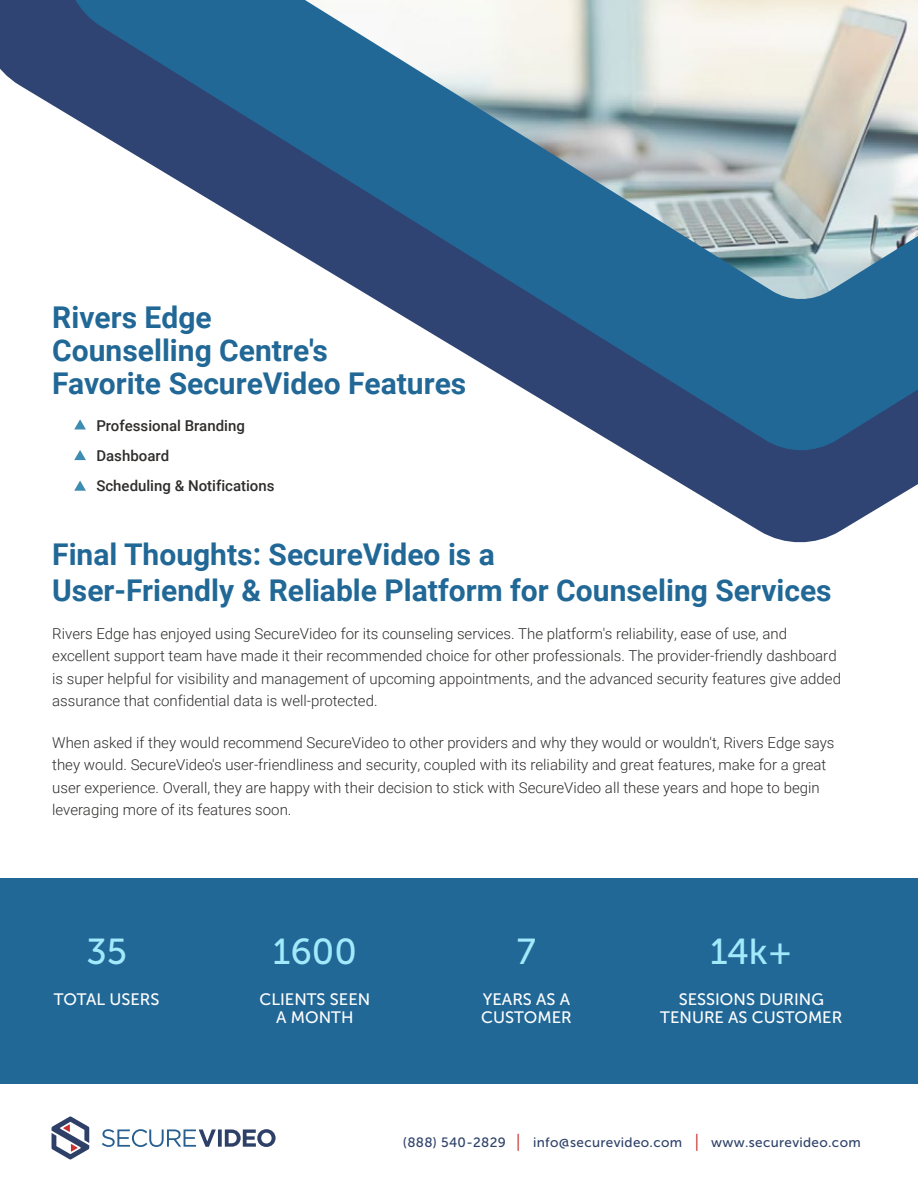
<style>
.page{position:relative;width:918px;height:1188px;background:#fff}
.page>*{position:absolute;margin:0;border:0;box-sizing:border-box;transform-origin:0 0}
.t1{font:36px "Museo Sans 500";color:#a2e9fc}
.t2{font:700 30px/33px "Roboto";color:#216897}
.t3{font:16.5px/18px "Museo Sans 500";color:#fff;text-align:center}
.t4{font:300 15px/22.5px "Roboto";color:#2f2d2c}
.t5{font:500 15px/30px "Roboto";color:#2f2d2c}
.t6{font:13.5px "Museo Sans 500";letter-spacing:.025em;color:#2f4269}
.s1{font-family:"Museo Sans 300";font-style:italic;font-size:18px;color:#ca2f30}
</style>
<div class="page">
<div style="left:0;top:878px;width:918px;height:206px;background:#216897"></div>
<svg style="left:0;top:0;width:918px;height:543px"></svg>
<svg style="left:64px;top:0;width:854px;height:454px"></svg>
<svg style="left:52px;top:1116px;width:37px;height:43px"></svg>
<svg style="left:218px;top:1129px;width:4px;height:18px"></svg>
<svg style="left:225px;top:1129px;width:51px;height:18px"></svg>
<svg style="left:102px;top:1129px;width:114px;height:18px"></svg>
<svg style="left:74px;top:450px;width:12px;height:10px"></svg>
<svg style="left:74px;top:481px;width:12px;height:10px"></svg>
<svg style="left:74px;top:419px;width:12px;height:10px"></svg>
<h2 class="t2" style="left:52px;top:299px;width:416px">Rivers Edge<br>Counselling Centre's<br>Favorite SecureVideo Features</h2>
<p class="t5" style="left:96px;top:410px;width:180px">Professional Branding<br>Dashboard<br>Scheduling &amp; Notifications</p>
<h2 class="t2" style="left:52px;top:536px;width:781px;line-height:36px">Final Thoughts: SecureVideo is a<br>User-Friendly &amp; Reliable Platform for Counseling Services</h2>
<p class="t4" style="left:52px;top:621px;width:790px">Rivers Edge has enjoyed using SecureVideo for its counseling services. The platform's reliability, ease of use, and excellent support team have made it their recommended choice for other professionals. The provider-friendly dashboard is super helpful for visibility and management of upcoming appointments, and the advanced security features give added assurance that confidential data is well-protected.</p>
<p class="t4" style="left:52px;top:731px;width:784px">When asked if they would recommend SecureVideo to other providers and why they would or wouldn't, Rivers Edge says they would. SecureVideo's user-friendliness and security, coupled with its reliability and great features, make for a great user experience. Overall, they are happy with their decision to stick with SecureVideo all these years and hope to begin leveraging more of its features soon.</p>
<h1 class="t1" style="left:273px;top:931px;width:86px">1600</h1>
<p class="t3" style="left:259px;top:991px;width:112px">CLIENTS SEEN<br>A MONTH</p>
<h1 class="t1" style="left:86px;top:931px;width:42px">35</h1>
<h1 class="t1" style="left:710px;top:931px;width:84px">14k+</h1>
<p class="t3" style="left:660px;top:991px;width:184px">SESSIONS DURING<br>TENURE AS CUSTOMER</p>
<h1 class="t1" style="left:517px;top:931px;width:21px">7</h1>
<p class="t3" style="left:481px;top:991px;width:92px;text-align:left">YEARS AS A<br>CUSTOMER</p>
<p class="t3" style="left:54px;top:991px;width:107px">TOTAL USERS</p>
<p class="t6" style="left:403px;top:1135px;width:459px">(888) 540-2829 <span class="s1">|</span> info@securevideo.com <span class="s1">|</span> www.securevideo.com</p>
</div>
